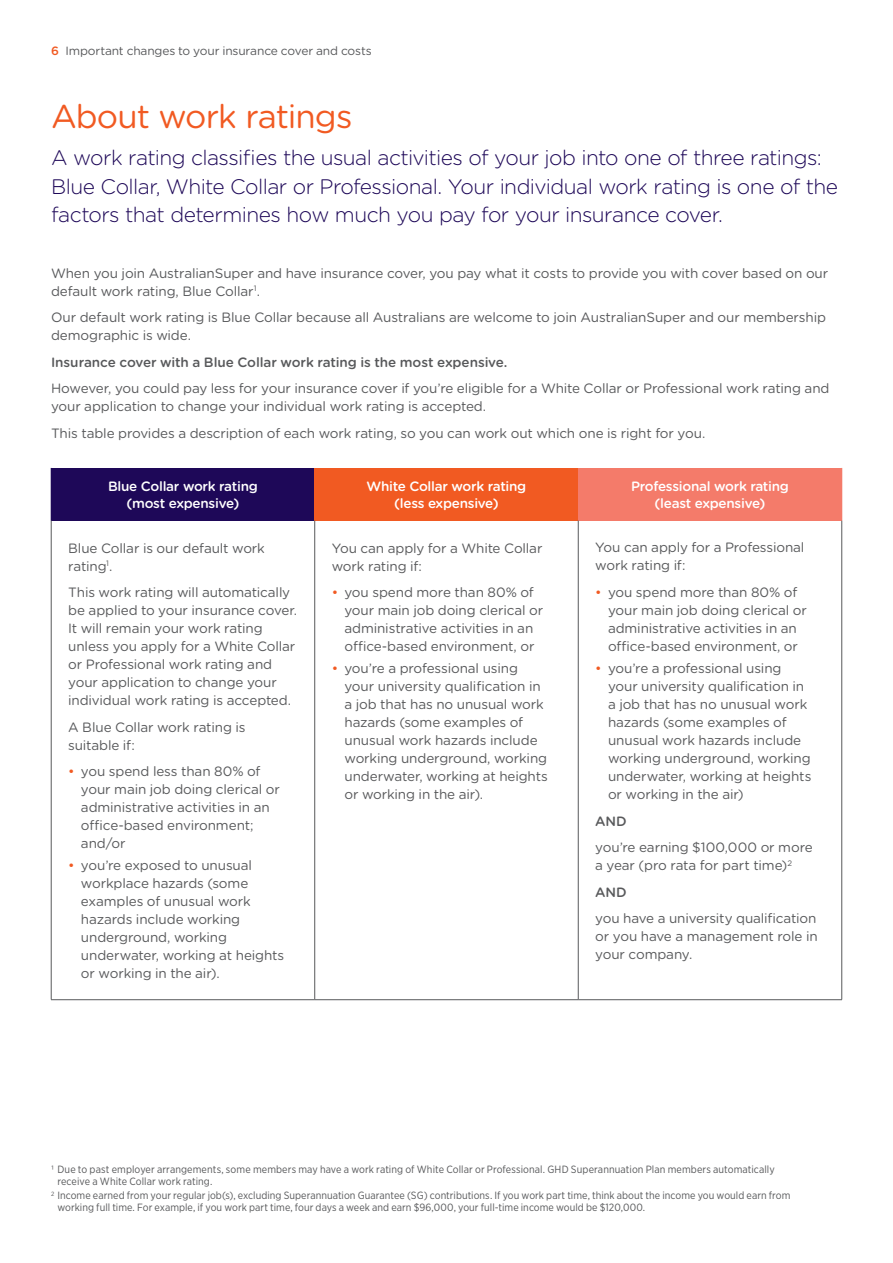
<style>
.page{position:relative;width:893px;height:1263px;background:#fff}
.page>*{position:absolute;margin:0;border:0;box-sizing:border-box;transform-origin:0 0}
.t1{font:33px "Gotham Rounded";letter-spacing:-.03em;color:#f15a22}
.t2{font:300 21px/28.5px "Gotham Rounded";letter-spacing:-.025em;color:#1e0858}
.t3{font:13.5px/18px "Gotham Rounded";letter-spacing:-.01em;color:#58595b}
.t4{font:500 13.5px/16.5px "Gotham Rounded";letter-spacing:-.02em;color:#fff;text-align:center}
.t5{font:500 13.5px "Gotham Rounded";letter-spacing:-.005em;color:#58595b}
.t6{font:12px "Gotham Rounded";letter-spacing:-.015em;color:#58595b}
.t7{font:10.5px/12px "Gotham Narrow";letter-spacing:.005em;color:#58595b}
.s1{font-weight:500;color:#f15a22}
.s2{color:#f15a22}
</style>
<div class="page">
<div style="left:51px;top:468px;width:264px;height:53px;background:#1e0858"></div>
<div style="left:315px;top:468px;width:263px;height:53px;background:#f15a22"></div>
<div style="left:578px;top:468px;width:264px;height:53px;background:#f47b6a"></div>
<hr style="left:841px;top:521px;width:1px;height:478px;background:#58595b">
<hr style="left:578px;top:999px;width:264px;height:1px;background:#58595b">
<hr style="left:51px;top:521px;width:1px;height:478px;background:#58595b">
<hr style="left:51px;top:999px;width:264px;height:1px;background:#58595b">
<hr style="left:314px;top:521px;width:1px;height:478px;background:#58595b">
<hr style="left:578px;top:521px;width:1px;height:478px;background:#58595b">
<hr style="left:315px;top:999px;width:263px;height:1px;background:#58595b">
<p class="t6" style="left:51px;top:43px;width:322px"><span class="s1">6</span> Important changes to your insurance cover and costs</p>
<h1 class="t1" style="left:51px;top:94px;width:303px">About work ratings</h1>
<h2 class="t2" style="left:51px;top:143px;width:789px">A work rating classifies the usual activities of your job into one of three ratings:<br>Blue Collar, White Collar or Professional. Your individual work rating is one of the factors that determines how much you pay for your insurance cover.</h2>
<p class="t3" style="left:51px;top:263px;width:779px">When you join AustralianSuper and have insurance cover, you pay what it costs to provide you with cover based on our default work rating, Blue Collar<sup>1</sup>.</p>
<p class="t3" style="left:51px;top:308px;width:776px">Our default work rating is Blue Collar because all Australians are welcome to join AustralianSuper and our membership demographic is wide.</p>
<p class="t5" style="left:51px;top:352px;width:458px">Insurance cover with a Blue Collar work rating is the most expensive.</p>
<p class="t3" style="left:51px;top:379px;width:780px">However, you could pay less for your insurance cover if you’re eligible for a White Collar or Professional work rating and your application to change your individual work rating is accepted.</p>
<p class="t3" style="left:51px;top:423px;width:656px">This table provides a description of each work rating, so you can work out which one is right for you.</p>
<p class="t4" style="left:108px;top:478px;width:151px">Blue Collar work rating (most expensive)</p>
<p class="t4" style="left:367px;top:478px;width:161px">White Collar work rating (less expensive)</p>
<p class="t4" style="left:631px;top:478px;width:159px">Professional work rating (least expensive)</p>
<p class="t3" style="left:68px;top:538px;width:198px">Blue Collar is our default work rating<sup>1</sup>.</p>
<p class="t3" style="left:68px;top:583px;width:230px">This work rating will automatically be applied to your insurance cover.<br>It will remain your work rating unless you apply for a White Collar or Professional work rating and your application to change your individual work rating is accepted.</p>
<p class="t3" style="left:68px;top:717px;width:179px">A Blue Collar work rating is suitable if:</p>
<p class="t3" style="left:81px;top:762px;width:200px;text-indent:-13px"><span class="s2">•</span> you spend less than 80% of your main job doing clerical or administrative activities in an office-based environment; and/or</p>
<p class="t3" style="left:81px;top:856px;width:205px;text-indent:-13px"><span class="s2">•</span> you’re exposed to unusual workplace hazards (some examples of unusual work hazards include working underground, working underwater, working at heights or working in the air).</p>
<p class="t3" style="left:595px;top:538px;width:211px">You can apply for a Professional work rating if:</p>
<p class="t3" style="left:608px;top:583px;width:200px;text-indent:-13px"><span class="s2">•</span> you spend more than 80% of your main job doing clerical or administrative activities in an office-based environment, or</p>
<p class="t3" style="left:608px;top:659px;width:205px;text-indent:-13px"><span class="s2">•</span> you’re a professional using your university qualification in a job that has no unusual work hazards (some examples of unusual work hazards include working underground, working underwater, working at heights or working in the air)</p>
<p class="t5" style="left:595px;top:811px;width:33px">AND</p>
<p class="t3" style="left:595px;top:838px;width:219px">you’re earning $100,000 or more a year (pro rata for part time)<sup>2</sup></p>
<p class="t5" style="left:595px;top:882px;width:33px">AND</p>
<p class="t3" style="left:595px;top:909px;width:224px;text-align:justify">you have a university qualification or you have a management role in your company.</p>
<p class="t3" style="left:332px;top:538px;width:212px">You can apply for a White Collar work rating if:</p>
<p class="t3" style="left:344px;top:583px;width:200px;text-indent:-13px"><span class="s2">•</span> you spend more than 80% of your main job doing clerical or administrative activities in an office-based environment, or</p>
<p class="t3" style="left:344px;top:659px;width:205px;text-indent:-13px"><span class="s2">•</span> you’re a professional using your university qualification in a job that has no unusual work hazards (some examples of unusual work hazards include working underground, working underwater, working at heights or working in the air).</p>
<p class="t7" style="left:57px;top:1163px;width:719px;text-indent:-6px">1 Due to past employer arrangements, some members may have a work rating of White Collar or Professional. GHD Superannuation Plan members automatically receive a White Collar work rating.</p>
<p class="t7" style="left:57px;top:1189px;width:735px;text-indent:-6px"><sup>2</sup> Income earned from your regular job(s), excluding Superannuation Guarantee (SG) contributions. If you work part time, think about the income you would earn from working full time. For example, if you work part time, four days a week and earn $96,000, your full-time income would be $120,000.</p>
</div>
